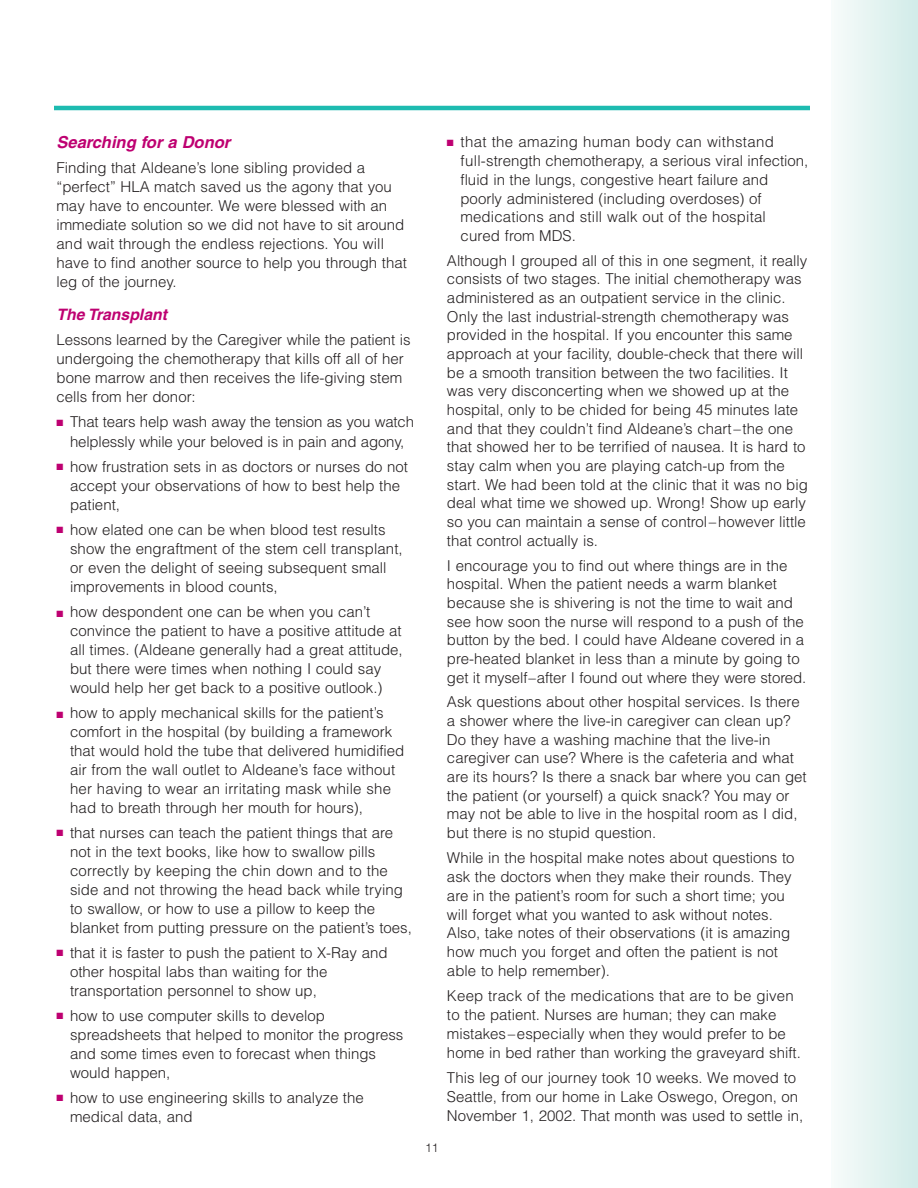
<style>
.page{position:relative;width:918px;height:1188px;background:#fff}
.page>*{position:absolute;margin:0;border:0;box-sizing:border-box;transform-origin:0 0}
.t1{font:italic 700 16.5px "Helvetica";color:#be0071}
.t2{font:italic 700 15.75px "Helvetica";color:#be0071}
.t3{font:300 15px/19px "Helvetica";color:#231f20}
.t4{font:300 12px "Helvetica";color:#231f20}
.s1{color:#be0071}
</style>
<div class="page">
<div style="left:832px;top:0;width:86px;height:1188px;background:linear-gradient(to right,#f7fbfa,#d2ece9)"></div>
<hr style="left:54px;top:106px;width:756px;height:4px;background:#1dbbb0">
<p class="t1" style="left:57px;top:136px;width:175px">Searching for a Donor</p>
<p class="t3" style="left:57px;top:160px;width:352px">Finding that Aldeane’s lone sibling provided a “perfect” HLA match saved us the agony that you may have to encounter. We were blessed with an immediate solution so we did not have to sit around and wait through the endless rejections. You will have to find another source to help you through that leg of the journey.</p>
<p class="t2" style="left:57px;top:309px;width:112px">The Transplant</p>
<p class="t3" style="left:57px;top:332px;width:356px">Lessons learned by the Caregiver while the patient is undergoing the chemotherapy that kills off all of her bone marrow and then receives the life-giving stem cells from her donor:</p>
<p class="t3" style="left:57px;top:414px;width:359px;text-align:center"><span class="s1">■</span> That tears help wash away the tension as you watch helplessly while your beloved is in pain and agony,</p>
<p class="t3" style="left:70px;top:458px;width:339px;text-indent:-14px"><span class="s1">■</span> how frustration sets in as doctors or nurses do not accept your observations of how to best help the patient,</p>
<p class="t3" style="left:70px;top:521px;width:334px;text-indent:-14px"><span class="s1">■</span> how elated one can be when blood test results show the engraftment of the stem cell transplant, or even the delight of seeing subsequent small improvements in blood counts,</p>
<p class="t3" style="left:70px;top:603px;width:334px;text-indent:-14px"><span class="s1">■</span> how despondent one can be when you can’t convince the patient to have a positive attitude at all times. (Aldeane generally had a great attitude, but there were times when nothing I could say would help her get back to a positive outlook.)</p>
<p class="t3" style="left:70px;top:704px;width:336px;text-indent:-14px"><span class="s1">■</span> how to apply mechanical skills for the patient’s comfort in the hospital (by building a framework that would hold the tube that delivered humidified air from the wall outlet to Aldeane’s face without her having to wear an irritating mask while she had to breath through her mouth for hours),</p>
<p class="t3" style="left:70px;top:824px;width:343px;text-indent:-14px"><span class="s1">■</span> that nurses can teach the patient things that are not in the text books, like how to swallow pills correctly by keeping the chin down and to the side and not throwing the head back while trying to swallow, or how to use a pillow to keep the blanket from putting pressure on the patient’s toes,</p>
<p class="t3" style="left:70px;top:944px;width:319px;text-indent:-14px"><span class="s1">■</span> that it is faster to push the patient to X-Ray and other hospital labs than waiting for the transportation personnel to show up,</p>
<p class="t3" style="left:70px;top:1007px;width:335px;text-indent:-14px"><span class="s1">■</span> how to use computer skills to develop spreadsheets that helped to monitor the progress and some times even to forecast when things would happen,</p>
<p class="t3" style="left:70px;top:1090px;width:295px;text-indent:-14px"><span class="s1">■</span> how to use engineering skills to analyze the medical data, and</p>
<p class="t4" style="left:425px;top:1143px;width:15px">11</p>
<p class="t3" style="left:460px;top:134px;width:349px;text-indent:-14px"><span class="s1">■</span> that the amazing human body can withstand full-strength chemotherapy, a serious viral infection, fluid in the lungs, congestive heart failure and poorly administered (including overdoses) of medications and still walk out of the hospital cured from MDS.</p>
<p class="t3" style="left:447px;top:252px;width:362px">Although I grouped all of this in one segment, it really consists of two stages. The initial chemotherapy was administered as an outpatient service in the clinic.<br>Only the last industrial-strength chemotherapy was provided in the hospital. If you encounter this same approach at your facility, double-check that there will be a smooth transition between the two facilities. It was very disconcerting when we showed up at the hospital, only to be chided for being 45 minutes late and that they couldn’t find Aldeane’s chart–the one that showed her to be terrified of nausea. It is hard to stay calm when you are playing catch-up from the start. We had been told at the clinic that it was no big deal what time we showed up. Wrong! Show up early so you can maintain a sense of control–however little that control actually is.</p>
<p class="t3" style="left:447px;top:557px;width:361px">I encourage you to find out where things are in the hospital. When the patient needs a warm blanket because she is shivering is not the time to wait and see how soon the nurse will respond to a push of the button by the bed. I could have Aldeane covered in a pre-heated blanket in less than a minute by going to get it myself–after I found out where they were stored.</p>
<p class="t3" style="left:447px;top:694px;width:361px;line-height:18.6px">Ask questions about other hospital services. Is there a shower where the live-in caregiver can clean up?<br>Do they have a washing machine that the live-in caregiver can use? Where is the cafeteria and what are its hours? Is there a snack bar where you can get the patient (or yourself) a quick snack? You may or may not be able to live in the hospital room as I did, but there is no stupid question.</p>
<p class="t3" style="left:447px;top:850px;width:349px">While in the hospital make notes about questions to ask the doctors when they make their rounds. They are in the patient’s room for such a short time; you will forget what you wanted to ask without notes.<br>Also, take notes of their observations (it is amazing how much you forget and often the patient is not able to help remember).</p>
<p class="t3" style="left:447px;top:988px;width:355px">Keep track of the medications that are to be given to the patient. Nurses are human; they can make mistakes–especially when they would prefer to be home in bed rather than working the graveyard shift.</p>
<p class="t3" style="left:447px;top:1069px;width:358px">This leg of our journey took 10 weeks. We moved to<br>Seattle, from our home in Lake Oswego, Oregon, on<br>November 1, 2002. That month was used to settle in,</p>
</div>
